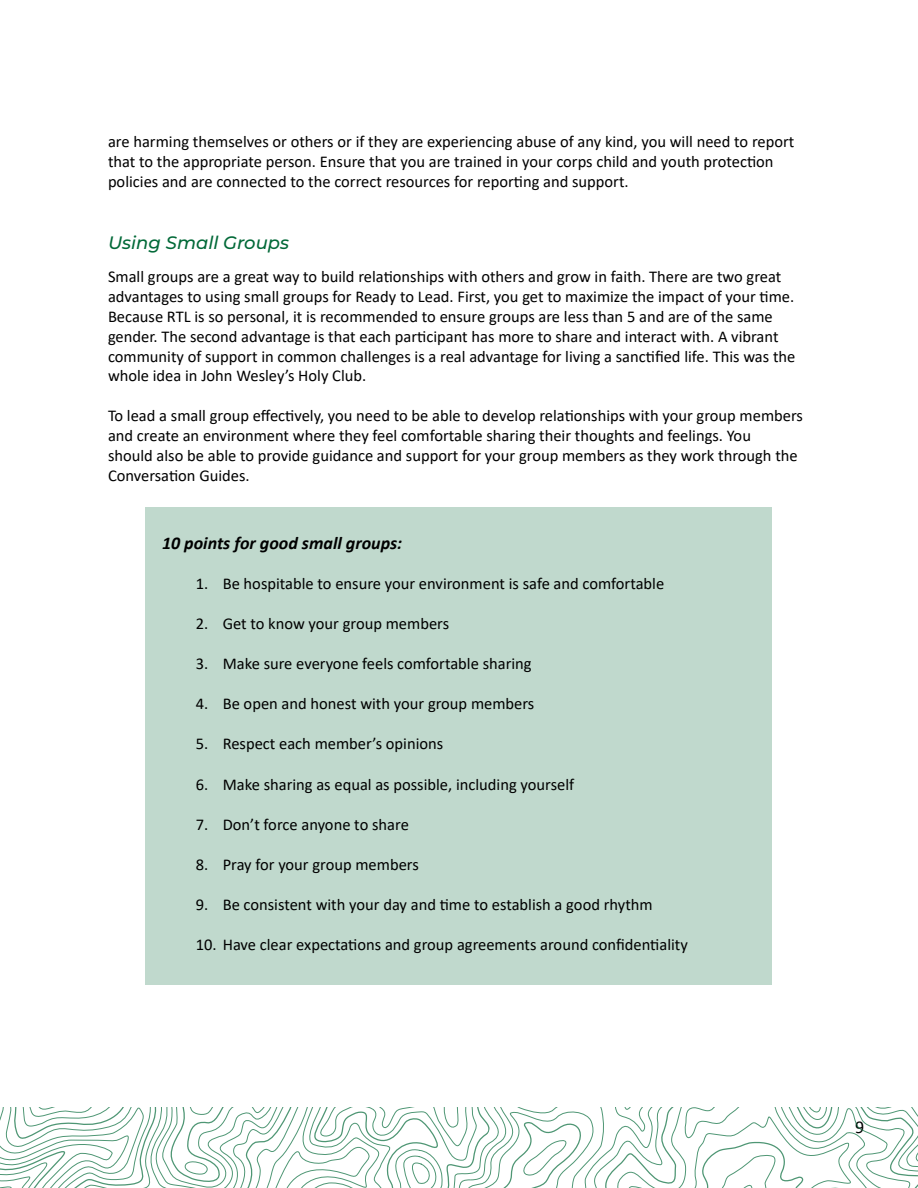
<style>
.page{position:relative;width:918px;height:1188px;background:#fff}
.page>*{position:absolute;margin:0;border:0;box-sizing:border-box;transform-origin:0 0}
.t1{font:italic 700 18px "Calibri";color:#000}
.t2{font:italic 500 18px "Montserrat";color:#026938}
.t3{font:18px "Calibri";color:#000}
.t4{font:16.5px/19.8px "Calibri";color:#000}
</style>
<div class="page">
<svg style="left:0;top:1107px;width:918px;height:81px"></svg>
<div style="left:146px;top:508px;width:626px;height:477px;background:#c0d9cd"></div>
<p class="t4" style="left:108px;top:132px;width:688px">are harming themselves or others or if they are experiencing abuse of any kind, you will need to report that to the appropriate person. Ensure that you are trained in your corps child and youth protection policies and are connected to the correct resources for reporting and support.</p>
<p class="t2" style="left:108px;top:230px;width:183px">Using Small Groups</p>
<p class="t4" style="left:108px;top:267px;width:689px">Small groups are a great way to build relationships with others and grow in faith. There are two great advantages to using small groups for Ready to Lead. First, you get to maximize the impact of your time.<br>Because RTL is so personal, it is recommended to ensure groups are less than 5 and are of the same gender. The second advantage is that each participant has more to share and interact with. A vibrant community of support in common challenges is a real advantage for living a sanctified life. This was the whole idea in John Wesley’s Holy Club.</p>
<p class="t4" style="left:108px;top:406px;width:696px">To lead a small group effectively, you need to be able to develop relationships with your group members and create an environment where they feel comfortable sharing their thoughts and feelings. You<br>should also be able to provide guidance and support for your group members as they work through the Conversation Guides.</p>
<p class="t1" style="left:162px;top:531px;width:242px">10 points for good small groups:</p>
<p class="t4" style="left:196px;top:573px;width:470px">1. Be hospitable to ensure your environment is safe and comfortable</p>
<p class="t4" style="left:196px;top:614px;width:255px">2. Get to know your group members</p>
<p class="t4" style="left:196px;top:654px;width:337px">3. Make sure everyone feels comfortable sharing</p>
<p class="t4" style="left:196px;top:694px;width:340px">4. Be open and honest with your group members</p>
<p class="t4" style="left:196px;top:734px;width:249px">5. Respect each member’s opinions</p>
<p class="t4" style="left:196px;top:774px;width:380px">6. Make sharing as equal as possible, including yourself</p>
<p class="t4" style="left:196px;top:814px;width:215px">7. Don’t force anyone to share</p>
<p class="t4" style="left:196px;top:854px;width:225px">8. Pray for your group members</p>
<p class="t4" style="left:196px;top:894px;width:459px">9. Be consistent with your day and time to establish a good rhythm</p>
<p class="t4" style="left:196px;top:934px;width:494px">10. Have clear expectations and group agreements around confidentiality</p>
<p class="t3" style="left:855px;top:1115px;width:11px">9</p>
</div>
